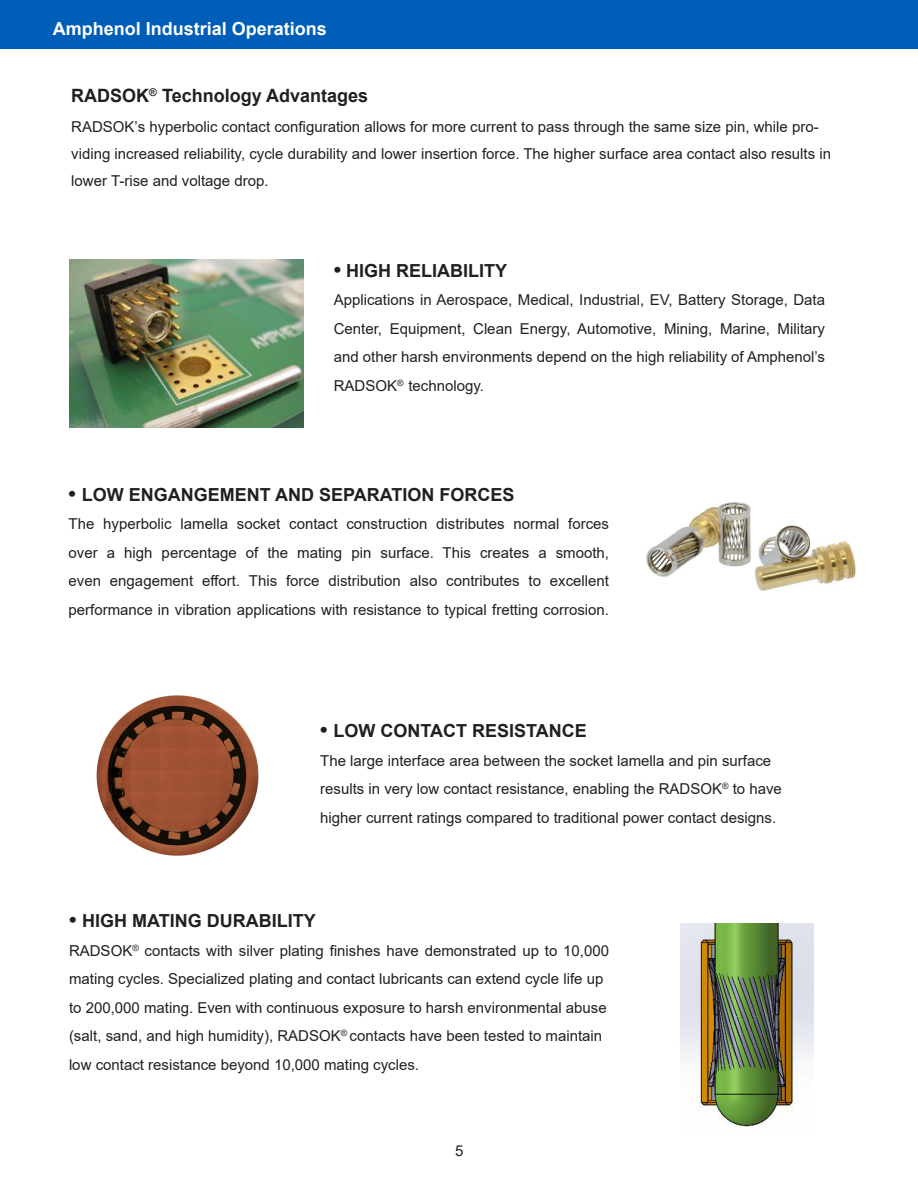
<style>
.page{position:relative;width:918px;height:1188px;background:#fff}
.page>*{position:absolute;margin:0;border:0;box-sizing:border-box;transform-origin:0 0}
.t1{font:700 18.3px "Arial";color:#231f20}
.t2{font:700 18px "Arial";color:#231f20}
.t3{font:700 18px "Arial";color:#fff}
.t4{font:18px "Myriad Pro";color:#231f20}
.t5{font:15px/28.5px "Arial";color:#231f20}
.s1{font-size:21px}
</style>
<div class="page">
<img style="left:70px;top:259px;width:234px;height:169px">
<img style="left:96px;top:695px;width:163px;height:161px">
<img style="left:680px;top:924px;width:134px;height:207px">
<img style="left:646px;top:502px;width:209px;height:89px">
<div style="left:0;top:0;width:918px;height:49px;background:#005eb8"></div>
<p class="t3" style="left:53px;top:16px;width:276px">Amphenol Industrial Operations</p>
<p class="t1" style="left:71px;top:83px;width:298px">RADSOK<sup>®</sup> Technology Advantages</p>
<p class="t5" style="left:71px;top:113px;width:761px;line-height:27px">RADSOK’s hyperbolic contact configuration allows for more current to pass through the same size pin, while pro&shy;viding increased reliability, cycle durability and lower insertion force. The higher surface area contact also results in lower T-rise and voltage drop.</p>
<p class="t2" style="left:334px;top:258px;width:175px"><span class="s1">•</span> HIGH RELIABILITY</p>
<p class="t5" style="left:334px;top:286px;width:493px">Applications in Aerospace, Medical, Industrial, EV, Battery Storage, Data</p>
<p class="t5" style="left:334px;top:314px;width:493px">Center, Equipment, Clean Energy, Automotive, Mining, Marine, Military and other harsh environments depend on the high reliability of Amphenol’s</p>
<p class="t5" style="left:334px;top:371px;width:152px">RADSOK<sup>®</sup> technology.</p>
<p class="t2" style="left:69px;top:482px;width:447px"><span class="s1">•</span> LOW ENGANGEMENT AND SEPARATION FORCES</p>
<p class="t5" style="left:69px;top:509px;width:542px">The hyperbolic lamella socket contact construction distributes normal forces</p>
<p class="t5" style="left:69px;top:538px;width:542px">over a high percentage of the mating pin surface. This creates a smooth, even engagement effort. This force distribution also contributes to excellent</p>
<p class="t5" style="left:69px;top:595px;width:542px">performance in vibration applications with resistance to typical fretting corrosion.</p>
<p class="t2" style="left:320px;top:718px;width:268px"><span class="s1">•</span> LOW CONTACT RESISTANCE</p>
<p class="t5" style="left:320px;top:746px;width:463px">The large interface area between the socket lamella and pin surface results in very low contact resistance, enabling the RADSOK<sup>®</sup> to have higher current ratings compared to traditional power contact designs.</p>
<p class="t2" style="left:69px;top:908px;width:248px"><span class="s1">•</span> HIGH MATING DURABILITY</p>
<p class="t5" style="left:69px;top:936px;width:542px">RADSOK<sup>®</sup> contacts with silver plating finishes have demonstrated up to 10,000</p>
<p class="t5" style="left:69px;top:965px;width:539px">mating cycles. Specialized plating and contact lubricants can extend cycle life up to 200,000 mating. Even with continuous exposure to harsh environmental abuse (salt, sand, and high humidity), RADSOK<sup>®</sup> contacts have been tested to maintain low contact resistance beyond 10,000 mating cycles.</p>
<p class="t5" style="left:455px;top:1136px;width:10px">5</p>
<p class="t4" style="left:454px;top:1141px;width:11px">6</p>
</div>
